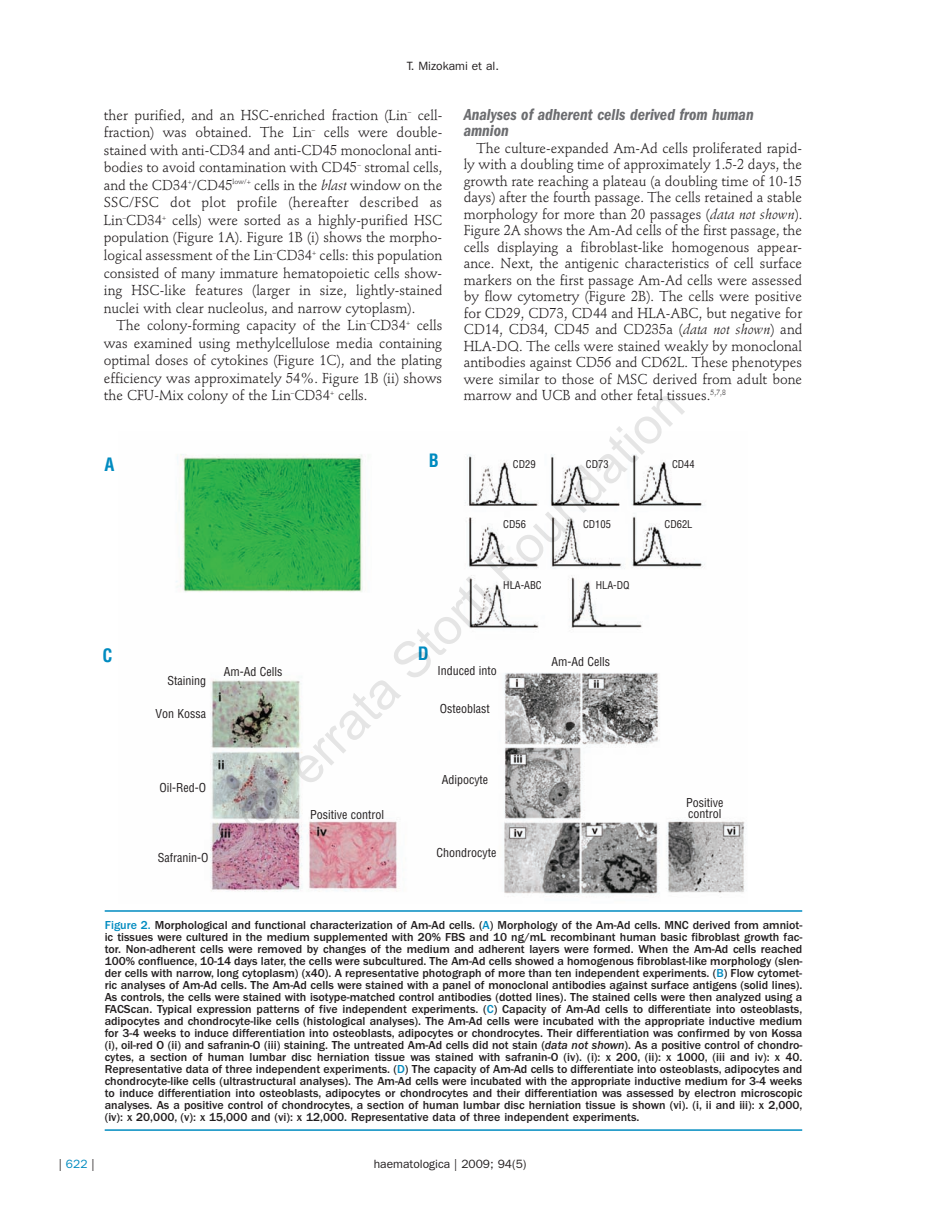
<style>
.page{position:relative;width:927px;height:1225px;background:#fff}
.page>*{position:absolute;margin:0;border:0;box-sizing:border-box;transform-origin:0 0}
.t1{font:51px "Arial";color:rgb(0 0 0/.1)}
.t2{font:700 condensed 18px "Helvetica";color:#008bc0}
.t3{font:italic 600 condensed 16.5px/16.5px "Franklin Gothic";color:#6c6d70}
.t4{font:14.25px/17.5px "Stempel Schneidler";color:#231f20;text-align:justify}
.t5{font:500 12px/12px "Franklin Gothic";color:#231f20;text-align:justify}
.t6{font:condensed 12px "Helvetica";color:#231f20}
.t7{font:12px "Franklin Gothic";color:#231f20}
.t8{font:12px "Franklin Gothic";color:#008bc0}
.t9{font:condensed 10.5px "Helvetica";color:#231f20}
.s1{font-style:italic}
.s2{color:#008bc0}
.s3{color:#231f20}
</style>
<div class="page">
<img style="left:176px;top:454px;width:569px;height:441px">
<hr style="left:105px;top:910px;width:697px;height:1px;background:#008bc0">
<hr style="left:105px;top:1129px;width:697px;height:1px;background:#008bc0">
<p class="t7" style="left:407px;top:62px;width:94px">T. Mizokami et al.</p>
<h3 class="t3" style="left:464px;top:107px;width:291px">Analyses of adherent cells derived from human amnion</h3>
<p class="t4" style="left:464px;top:141px;width:340px;line-height:16.5px;text-indent:13px">The culture-expanded Am-Ad cells proliferated rapid&shy;ly with a doubling time of approximately 1.5-2 days, the growth rate reaching a plateau (a doubling time of 10-15 days) after the fourth passage. The cells retained a stable morphology for more than 20 passages (<span class="s1">data not shown</span>).<br>Figure 2A shows the Am-Ad cells of the first passage, the cells displaying a fibroblast-like homogenous appear&shy;ance. Next, the antigenic characteristics of cell surface markers on the first passage Am-Ad cells were assessed by flow cytometry (Figure 2B). The cells were positive for CD29, CD73, CD44 and HLA-ABC, but negative for CD14, CD34, CD45 and CD235a (<span class="s1">data not shown</span>) and HLA-DQ. The cells were stained weakly by monoclonal antibodies against CD56 and CD62L. These phenotypes were similar to those of MSC derived from adult bone marrow and UCB and other fetal tissues.<sup>5,7,8</sup></p>
<p class="t4" style="left:104px;top:107px;width:340px">ther purified, and an HSC-enriched fraction (Lin<sup>–</sup> cell&shy;fraction) was obtained. The Lin<sup>–</sup> cells were double&shy;stained with anti-CD34 and anti-CD45 monoclonal anti&shy;bodies to avoid contamination with CD45<sup>–</sup> stromal cells, and the CD34<sup>+</sup>/CD45<sup>low/+</sup> cells in the <span class="s1">blast</span> window on the SSC/FSC dot plot profile (hereafter described as Lin<sup>–</sup>CD34<sup>+</sup> cells) were sorted as a highly-purified HSC population (Figure 1A). Figure 1B (i) shows the morpho&shy;logical assessment of the Lin<sup>–</sup>CD34<sup>+</sup> cells: this population consisted of many immature hematopoietic cells show&shy;ing HSC-like features (larger in size, lightly-stained nuclei with clear nucleolus, and narrow cytoplasm).</p>
<p class="t4" style="left:104px;top:318px;width:340px;text-indent:13px">The colony-forming capacity of the Lin<sup>–</sup>CD34<sup>+</sup> cells was examined using methylcellulose media containing optimal doses of cytokines (Figure 1C), and the plating efficiency was approximately 54%. Figure 1B (ii) shows the CFU-Mix colony of the Lin<sup>–</sup>CD34<sup>+</sup> cells.</p>
<h1 class="t1" style="left:227px;top:803px;width:606px;rotate:-45deg">©Ferrata Storti Foundation</h1>
<h2 class="t2" style="left:429px;top:453px;width:12px">B</h2>
<h2 class="t2" style="left:105px;top:458px;width:12px">A</h2>
<p class="t9" style="left:513px;top:460px;width:24px">CD29</p>
<p class="t9" style="left:586px;top:460px;width:24px">CD73</p>
<p class="t9" style="left:672px;top:460px;width:24px">CD44</p>
<p class="t9" style="left:665px;top:520px;width:30px">CD62L</p>
<p class="t9" style="left:503px;top:520px;width:24px">CD56</p>
<p class="t9" style="left:583px;top:520px;width:30px">CD105</p>
<p class="t9" style="left:503px;top:581px;width:40px">HLA-ABC</p>
<p class="t9" style="left:596px;top:581px;width:35px">HLA-DQ</p>
<h2 class="t2" style="left:418px;top:646px;width:12px">D</h2>
<h2 class="t2" style="left:103px;top:648px;width:12px">C</h2>
<p class="t6" style="left:551px;top:656px;width:60px">Am-Ad Cells</p>
<p class="t6" style="left:437px;top:666px;width:61px">Induced into</p>
<p class="t6" style="left:440px;top:704px;width:51px">Osteoblast</p>
<p class="t6" style="left:224px;top:666px;width:60px">Am-Ad Cells</p>
<p class="t6" style="left:167px;top:675px;width:40px">Staining</p>
<p class="t6" style="left:156px;top:709px;width:52px">Von Kossa</p>
<p class="t6" style="left:442px;top:774px;width:48px">Adipocyte</p>
<p class="t6" style="left:159px;top:783px;width:48px">Oil-Red-O</p>
<p class="t6" style="left:686px;top:798px;width:39px">Positive</p>
<p class="t6" style="left:310px;top:809px;width:75px">Positive control</p>
<p class="t6" style="left:688px;top:808px;width:35px">control</p>
<p class="t6" style="left:158px;top:853px;width:52px">Safranin-O</p>
<p class="t6" style="left:436px;top:848px;width:61px">Chondrocyte</p>
<p class="t5" style="left:105px;top:919px;width:699px"><span class="s2">Figure 2.</span> Morphological and functional characterization of Am-Ad cells. (<span class="s2">A</span>) Morphology of the Am-Ad cells. MNC derived from amniot&shy;ic tissues were cultured in the medium supplemented with 20% FBS and 10 ng/mL recombinant human basic fibroblast growth fac&shy;tor. Non-adherent cells were removed by changes of the medium and adherent layers were formed. When the Am-Ad cells reached 100% confluence, 10-14 days later, the cells were subcultured. The Am-Ad cells showed a homogenous fibroblast-like morphology (slen&shy;der cells with narrow, long cytoplasm) (x40). A representative photograph of more than ten independent experiments. (<span class="s2">B</span>) Flow cytomet&shy;ric analyses of Am-Ad cells. The Am-Ad cells were stained with a panel of monoclonal antibodies against surface antigens (solid lines).<br>As controls, the cells were stained with isotype-matched control antibodies (dotted lines). The stained cells were then analyzed using a FACScan. Typical expression patterns of five independent experiments. (<span class="s2">C</span>) Capacity of Am-Ad cells to differentiate into osteoblasts, adipocytes and chondrocyte-like cells (histological analyses). The Am-Ad cells were incubated with the appropriate inductive medium for 3-4 weeks to induce differentiation into osteoblasts, adipocytes or chondrocytes. Their differentiation was confirmed by von Kossa (i), oil-red O (ii) and safranin-O (iii) staining. The untreated Am-Ad cells did not stain (<span class="s1">data not shown</span>). As a positive control of chondro&shy;cytes, a section of human lumbar disc herniation tissue was stained with safranin-O (iv). (i): x 200, (ii): x 1000, (iii and iv): x 40.<br>Representative data of three independent experiments. (<span class="s2">D</span>) The capacity of Am-Ad cells to differentiate into osteoblasts, adipocytes and chondrocyte-like cells (ultrastructural analyses). The Am-Ad cells were incubated with the appropriate inductive medium for 3-4 weeks to induce differentiation into osteoblasts, adipocytes or chondrocytes and their differentiation was assessed by electron microscopic analyses. As a positive control of chondrocytes, a section of human lumbar disc herniation tissue is shown (vi). (i, ii and iii): x 2,000, (iv): x 20,000, (v): x 15,000 and (vi): x 12,000. Representative data of three independent experiments.</p>
<p class="t8" style="left:59px;top:1159px;width:37px"><span class="s3">|</span> 622 <span class="s3">|</span></p>
<p class="t7" style="left:374px;top:1159px;width:154px">haematologica | 2009; 94(5)</p>
</div>
